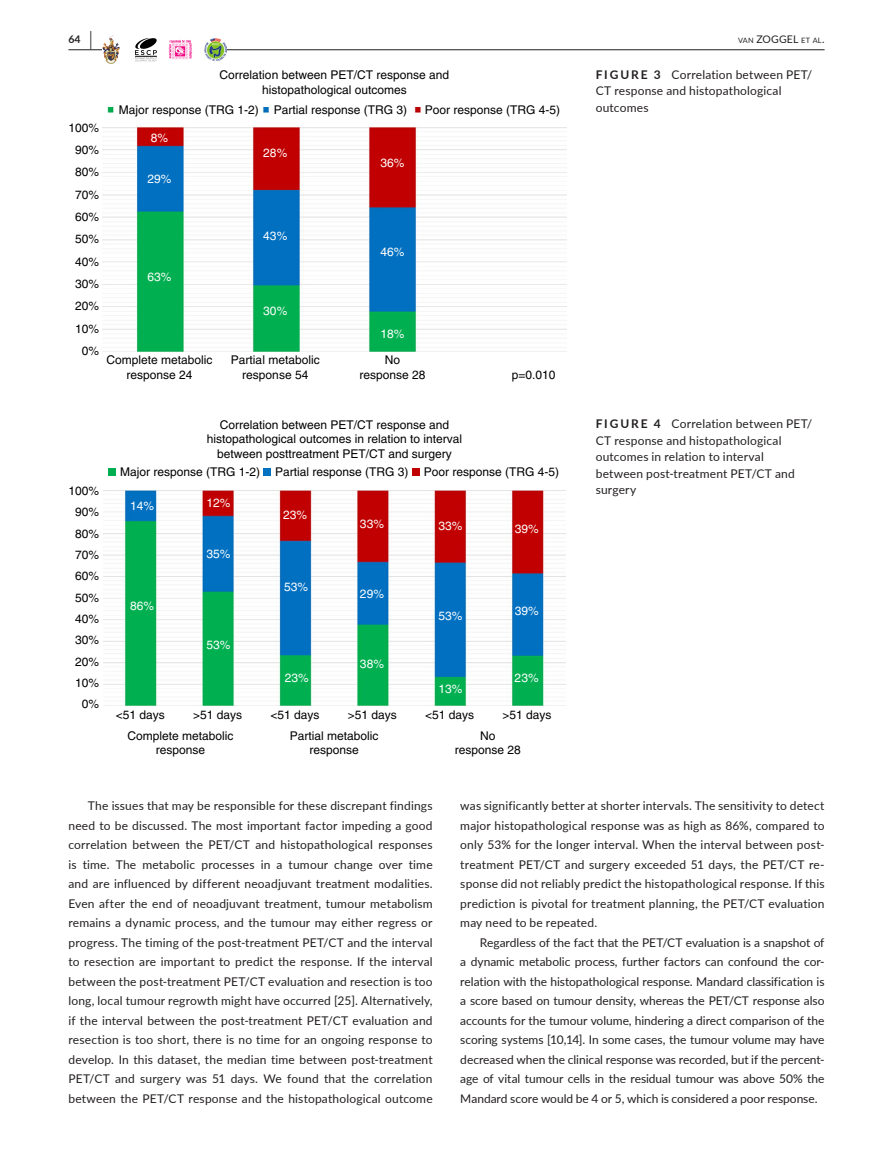
<style>
.page{position:relative;width:893px;height:1174px;background:#fff}
.page>*{position:absolute;margin:0;border:0;box-sizing:border-box;transform-origin:0 0}
.t1{font:12px/19.5px "Lato";letter-spacing:.015em;color:#231f20;text-align:justify}
.t2{font:12px/22.4px "Helvetica";color:#000;text-align:center}
.t3{font:12px "Helvetica";color:#fff}
.t4{font:700 10.5px "Lato";color:#231f20}
.t5{font:7.35px "Lato";color:#231f20}
.s1{font-size:19.5px}
.s2{font-size:10.5px}
.s3{font-weight:700}
</style>
<div class="page">
<hr style="left:68px;top:49px;width:756px;height:1px;background:#231f20">
<div style="left:102px;top:35px;width:125px;height:30px;background:#fff"></div>
<img style="left:103px;top:36px;width:15px;height:28px">
<svg style="left:135px;top:38px;width:22px;height:23px"></svg>
<img style="left:169px;top:40px;width:24px;height:20px">
<img style="left:205px;top:39px;width:22px;height:22px">
<img style="left:103px;top:108px;width:463px;height:244px">
<img style="left:103px;top:491px;width:463px;height:214px">
<div style="left:108px;top:468px;width:8px;height:8px;background:#00b050"></div>
<div style="left:263px;top:468px;width:8px;height:8px;background:#0070c0"></div>
<div style="left:412px;top:468px;width:8px;height:8px;background:#c00000"></div>
<p class="t4" style="left:68px;top:31px;width:25px">64 <span class="s1">|</span></p>
<p class="t5" style="left:738px;top:35px;width:88px">VAN <span class="s2">ZOGGEL</span> ET AL<span class="s2">.</span></p>
<p class="t2" style="left:68px;top:116px;width:32px;text-align:right">100%<br>90%<br>80%<br>70%<br>60%<br>50%<br>40%<br>30%<br>20%<br>10%<br>0%</p>
<p class="t2" style="left:220px;top:68px;width:231px;line-height:14.4px">Correlation between PET/CT response and histopathological outcomes</p>
<p class="t2" style="left:119px;top:99px;width:142px">Major response (TRG 1-2)</p>
<p class="t2" style="left:274px;top:99px;width:135px">Partial response (TRG 3)</p>
<p class="t2" style="left:425px;top:99px;width:137px">Poor response (TRG 4-5)</p>
<p class="t3" style="left:151px;top:130px;width:19px">8%</p>
<p class="t3" style="left:147px;top:172px;width:26px">29%</p>
<p class="t3" style="left:147px;top:270px;width:26px">63%</p>
<p class="t3" style="left:263px;top:146px;width:26px">28%</p>
<p class="t3" style="left:263px;top:229px;width:26px">43%</p>
<p class="t3" style="left:263px;top:304px;width:26px">30%</p>
<p class="t3" style="left:380px;top:155px;width:26px">36%</p>
<p class="t3" style="left:380px;top:245px;width:26px">46%</p>
<p class="t3" style="left:380px;top:326px;width:26px">18%</p>
<p class="t2" style="left:106px;top:353px;width:108px;line-height:14.4px">Complete metabolic response 24</p>
<p class="t2" style="left:231px;top:353px;width:90px;line-height:14.4px">Partial metabolic response 54</p>
<p class="t2" style="left:359px;top:353px;width:68px;line-height:14.4px">No response 28</p>
<p class="t2" style="left:512px;top:363px;width:45px">p=0.010</p>
<p class="t2" style="left:68px;top:480px;width:32px;line-height:21.3px;text-align:right">100%<br>90%<br>80%<br>70%<br>60%<br>50%<br>40%<br>30%<br>20%<br>10%<br>0%</p>
<p class="t2" style="left:207px;top:417px;width:257px;line-height:14.4px">Correlation between PET/CT response and histopathological outcomes in relation to interval between posttreatment PET/CT and surgery</p>
<p class="t2" style="left:120px;top:461px;width:142px">Major response (TRG 1-2)</p>
<p class="t2" style="left:275px;top:461px;width:135px">Partial response (TRG 3)</p>
<p class="t2" style="left:424px;top:461px;width:137px">Poor response (TRG 4-5)</p>
<p class="t3" style="left:130px;top:499px;width:26px">14%</p>
<p class="t3" style="left:207px;top:495px;width:26px">12%</p>
<p class="t3" style="left:283px;top:507px;width:26px">23%</p>
<p class="t3" style="left:360px;top:517px;width:26px">33%</p>
<p class="t3" style="left:438px;top:519px;width:26px">33%</p>
<p class="t3" style="left:515px;top:522px;width:26px">39%</p>
<p class="t3" style="left:130px;top:598px;width:26px">86%</p>
<p class="t3" style="left:207px;top:546px;width:26px">35%</p>
<p class="t3" style="left:207px;top:637px;width:26px">53%</p>
<p class="t3" style="left:284px;top:580px;width:26px">53%</p>
<p class="t3" style="left:285px;top:670px;width:26px">23%</p>
<p class="t3" style="left:360px;top:587px;width:26px">29%</p>
<p class="t3" style="left:360px;top:657px;width:26px">38%</p>
<p class="t3" style="left:438px;top:608px;width:26px">53%</p>
<p class="t3" style="left:515px;top:604px;width:26px">39%</p>
<p class="t3" style="left:438px;top:682px;width:26px">13%</p>
<p class="t3" style="left:515px;top:671px;width:26px">23%</p>
<p class="t2" style="left:116px;top:703px;width:51px">&lt;51 days</p>
<p class="t2" style="left:193px;top:703px;width:51px">&gt;51 days</p>
<p class="t2" style="left:270px;top:703px;width:51px">&lt;51 days</p>
<p class="t2" style="left:348px;top:703px;width:51px">&gt;51 days</p>
<p class="t2" style="left:425px;top:703px;width:51px">&lt;51 days</p>
<p class="t2" style="left:502px;top:703px;width:51px">&gt;51 days</p>
<p class="t2" style="left:127px;top:728px;width:108px;line-height:14.4px">Complete metabolic response</p>
<p class="t2" style="left:290px;top:728px;width:90px;line-height:14.4px">Partial metabolic response</p>
<p class="t2" style="left:455px;top:728px;width:68px;line-height:14.4px">No response 28</p>
<p class="t1" style="left:596px;top:66px;width:218px;line-height:16.5px;text-align:left"><span class="s3">FIGURE 3</span> Correlation between PET/<br>CT response and histopathological outcomes</p>
<p class="t1" style="left:596px;top:415px;width:218px;line-height:16.5px;text-align:left"><span class="s3">FIGURE 4</span> Correlation between PET/<br>CT response and histopathological outcomes in relation to interval between post-treatment PET/CT and surgery</p>
<p class="t1" style="left:68px;top:795px;width:366px;text-indent:20px">The issues that may be responsible for these discrepant findings need to be discussed. The most important factor impeding a good correlation between the PET/CT and histopathological responses is time. The metabolic processes in a tumour change over time and are influenced by different neoadjuvant treatment modalities.<br>Even after the end of neoadjuvant treatment, tumour metabolism remains a dynamic process, and the tumour may either regress or progress. The timing of the post-treatment PET/CT and the interval to resection are important to predict the response. If the interval between the post-treatment PET/CT evaluation and resection is too long, local tumour regrowth might have occurred [25]. Alternatively, if the interval between the post-treatment PET/CT evaluation and resection is too short, there is no time for an ongoing response to develop. In this dataset, the median time between post-treatment PET/CT and surgery was 51 days. We found that the correlation between the PET/CT response and the histopathological outcome</p>
<p class="t1" style="left:460px;top:795px;width:366px">was significantly better at shorter intervals. The sensitivity to detect major histopathological response was as high as 86%, compared to only 53% for the longer interval. When the interval between post&shy;treatment PET/CT and surgery exceeded 51 days, the PET/CT re&shy;sponse did not reliably predict the histopathological response. If this prediction is pivotal for treatment planning, the PET/CT evaluation may need to be repeated.</p>
<p class="t1" style="left:460px;top:932px;width:366px;text-indent:20px">Regardless of the fact that the PET/CT evaluation is a snapshot of a dynamic metabolic process, further factors can confound the cor&shy;relation with the histopathological response. Mandard classification is a score based on tumour density, whereas the PET/CT response also accounts for the tumour volume, hindering a direct comparison of the scoring systems [10,14]. In some cases, the tumour volume may have decreased when the clinical response was recorded, but if the percent&shy;age of vital tumour cells in the residual tumour was above 50% the Mandard score would be 4 or 5, which is considered a poor response.</p>
</div>
